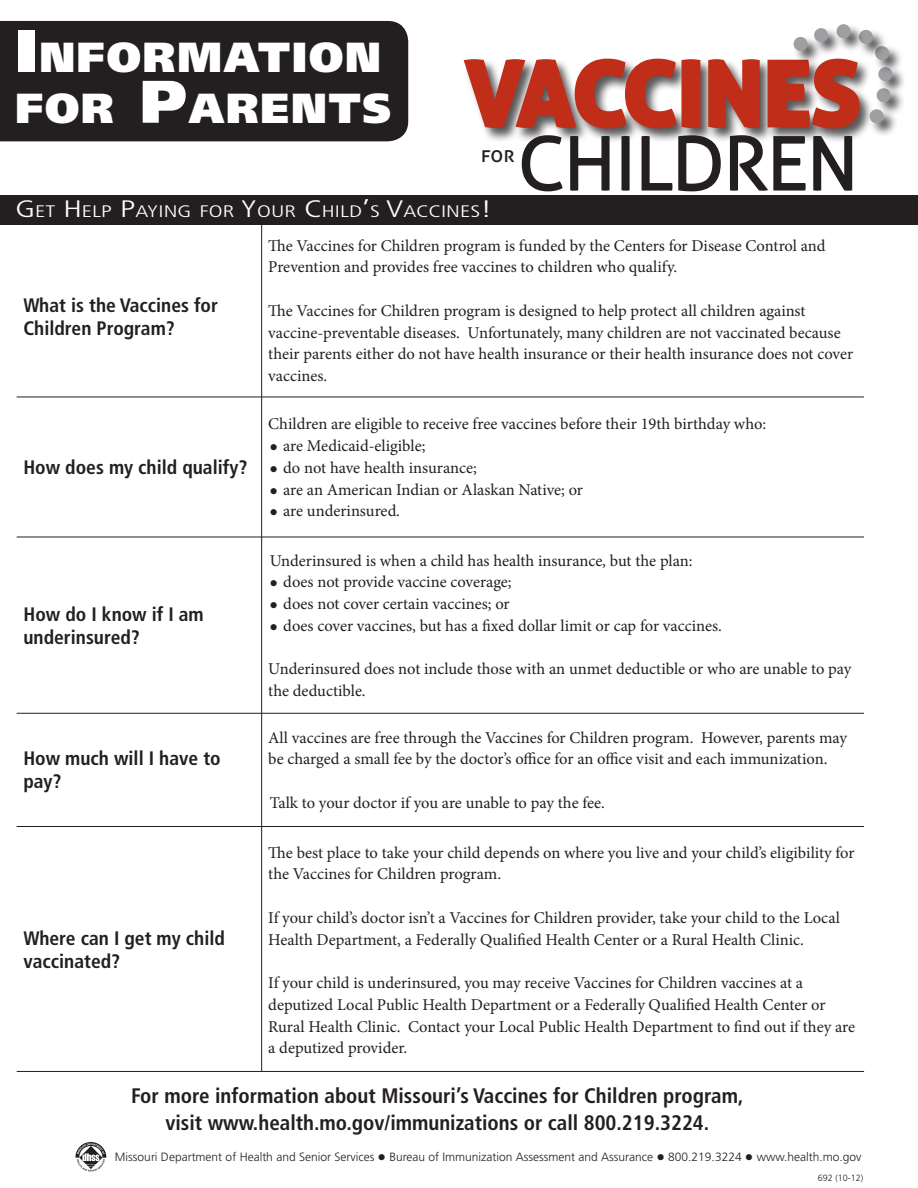
<style>
.page{position:relative;width:918px;height:1188px;background:#fff}
.page>*{position:absolute;margin:0;border:0;box-sizing:border-box;transform-origin:0 0}
.t1{font:90px "Aller Display";color:#c02d19}
.t2{font:300 71.55px "Aller";color:#231f20}
.t3{font:900 42px "Frutiger";letter-spacing:.045em;color:#fff}
.t4{font:21.3px "Aller";color:#231f20}
.t5{font:700 condensed 21px "Frutiger";color:#231f20}
.t6{font:700 condensed 19.5px/22.5px "Frutiger";color:#231f20}
.t7{font:300 condensed 16.65px "Frutiger";color:#fff;scale:1.4 1}
.t8{font:16.5px/21.8px "Minion Pro";color:#231f20}
.t9{font:300 12px "Frutiger";color:#231f20}
.t10{font:300 9px "Frutiger";color:#231f20}
.s1{font-size:60px}
.s2{font-size:23.85px}
</style>
<div class="page">
<div style="left:0;top:21px;width:408px;height:120px;background:#231f20"></div>
<img style="left:75px;top:1142px;width:32px;height:30px">
<hr style="left:17px;top:397px;width:847px;height:1px;background:#231f20">
<hr style="left:17px;top:537px;width:847px;height:1px;background:#231f20">
<hr style="left:261px;top:225px;width:1px;height:846px;background:#231f20">
<div style="left:0;top:195px;width:918px;height:30px;background:#231f20"></div>
<div style="left:464px;top:57px;width:410px;height:86px;background:#231f20;opacity:.75"></div>
<svg style="left:463px;top:57px;width:399px;height:135px"></svg>
<div style="left:793px;top:36px;width:29px;height:30px;background:#231f20;opacity:.75"></div>
<div style="left:794px;top:37px;width:14px;height:14px;background:#9d9fa2;border-radius:50%"></div>
<div style="left:869px;top:108px;width:29px;height:30px;background:#231f20;opacity:.75"></div>
<div style="left:870px;top:109px;width:14px;height:14px;background:#9d9fa2;border-radius:50%"></div>
<div style="left:876px;top:87px;width:29px;height:30px;background:#231f20;opacity:.75"></div>
<div style="left:877px;top:88px;width:14px;height:14px;background:#9d9fa2;border-radius:50%"></div>
<div style="left:877px;top:66px;width:30px;height:30px;background:#231f20;opacity:.75"></div>
<div style="left:878px;top:67px;width:14px;height:14px;background:#9d9fa2;border-radius:50%"></div>
<div style="left:874px;top:45px;width:30px;height:30px;background:#231f20;opacity:.75"></div>
<svg style="left:875px;top:46px;width:14px;height:14px"></svg>
<div style="left:858px;top:29px;width:30px;height:30px;background:#231f20;opacity:.75"></div>
<div style="left:859px;top:30px;width:14px;height:14px;background:#9d9fa2;border-radius:50%"></div>
<div style="left:836px;top:23px;width:29px;height:30px;background:#231f20;opacity:.75"></div>
<div style="left:836px;top:24px;width:15px;height:14px;background:#9d9fa2;border-radius:50%"></div>
<div style="left:813px;top:27px;width:30px;height:30px;background:#231f20;opacity:.75"></div>
<div style="left:814px;top:28px;width:14px;height:14px;background:#9d9fa2;border-radius:50%"></div>
<hr style="left:17px;top:826px;width:847px;height:1px;background:#231f20">
<hr style="left:17px;top:713px;width:847px;height:1px;background:#231f20">
<hr style="left:17px;top:1071px;width:847px;height:1px;background:#231f20">
<p class="t3" style="left:15px;top:31px;width:367px"><span class="s1">I</span>NFORMATION</p>
<p class="t3" style="left:15px;top:82px;width:377px">FOR <span class="s1">P</span>ARENTS</p>
<p class="t1" style="left:465px;top:36px;width:398px">VACCINES</p>
<p class="t4" style="left:481px;top:141px;width:36px">for</p>
<p class="t2" style="left:519px;top:121px;width:341px">CHILDREN</p>
<p class="t7" style="left:15px;top:201px;width:342px"><span class="s2">G</span>ET <span class="s2">H</span>ELP <span class="s2">P</span>AYING FOR <span class="s2">Y</span>OUR <span class="s2">C</span>HILD<span class="s2">’</span>S <span class="s2">V</span>ACCINES<span class="s2">!</span></p>
<p class="t6" style="left:23px;top:294px;width:196px">What is the Vaccines for</p>
<p class="t6" style="left:23px;top:317px;width:153px">Children Program?</p>
<p class="t6" style="left:23px;top:456px;width:226px">How does my child qualify?</p>
<p class="t6" style="left:24px;top:603px;width:182px">How do I know if I am</p>
<p class="t6" style="left:24px;top:626px;width:118px">underinsured?</p>
<p class="t6" style="left:23px;top:747px;width:199px">How much will I have to pay?</p>
<p class="t6" style="left:24px;top:927px;width:203px">Where can I get my child vaccinated?</p>
<p class="t8" style="left:268px;top:235px;width:559px">The Vaccines for Children program is funded by the Centers for Disease Control and</p>
<p class="t8" style="left:268px;top:256px;width:410px">Prevention and provides free vaccines to children who qualify.</p>
<p class="t8" style="left:268px;top:300px;width:539px">The Vaccines for Children program is designed to help protect all children against</p>
<p class="t8" style="left:268px;top:322px;width:586px">vaccine-preventable diseases. Unfortunately, many children are not vaccinated because their parents either do not have health insurance or their health insurance does not cover vaccines.</p>
<p class="t8" style="left:268px;top:413px;width:500px">Children are eligible to receive free vaccines before their 19th birthday who:</p>
<p class="t8" style="left:270px;top:435px;width:157px">● are Medicaid-eligible;</p>
<p class="t8" style="left:270px;top:457px;width:209px">● do not have health insurance;</p>
<p class="t8" style="left:270px;top:479px;width:315px">● are an American Indian or Alaskan Native; or</p>
<p class="t8" style="left:270px;top:500px;width:132px">● are underinsured.</p>
<p class="t8" style="left:270px;top:550px;width:424px">Underinsured is when a child has health insurance, but the plan:</p>
<p class="t8" style="left:270px;top:571px;width:243px">● does not provide vaccine coverage;</p>
<p class="t8" style="left:270px;top:593px;width:241px">● does not cover certain vaccines; or</p>
<p class="t8" style="left:270px;top:615px;width:454px">● does cover vaccines, but has a fixed dollar limit or cap for vaccines.</p>
<p class="t8" style="left:268px;top:658px;width:585px">Underinsured does not include those with an unmet deductible or who are unable to pay the deductible.</p>
<p class="t8" style="left:268px;top:727px;width:580px">All vaccines are free through the Vaccines for Children program. However, parents may be charged a small fee by the doctor’s office for an office visit and each immunization.</p>
<p class="t8" style="left:270px;top:792px;width:337px">Talk to your doctor if you are unable to pay the fee.</p>
<p class="t8" style="left:268px;top:841px;width:588px">The best place to take your child depends on where you live and your child’s eligibility for the Vaccines for Children program.</p>
<p class="t8" style="left:268px;top:907px;width:573px">If your child’s doctor isn’t a Vaccines for Children provider, take your child to the Local<br>Health Department, a Federally Qualified Health Center or a Rural Health Clinic.</p>
<p class="t8" style="left:268px;top:972px;width:536px">If your child is underinsured, you may receive Vaccines for Children vaccines at a</p>
<p class="t8" style="left:268px;top:994px;width:588px">deputized Local Public Health Department or a Federally Qualified Health Center or<br>Rural Health Clinic. Contact your Local Public Health Department to find out if they are a deputized provider.</p>
<p class="t5" style="left:131px;top:1083px;width:614px">For more information about Missouri’s Vaccines for Children program,</p>
<p class="t5" style="left:165px;top:1110px;width:546px">visit www.health.mo.gov/immunizations or call 800.219.3224.</p>
<p class="t9" style="left:115px;top:1150px;width:748px">Missouri Department of Health and Senior Services ● Bureau of Immunization Assessment and Assurance ● 800.219.3224 ● www.health.mo.gov</p>
<p class="t10" style="left:818px;top:1172px;width:47px">692 (10-12)</p>
</div>
